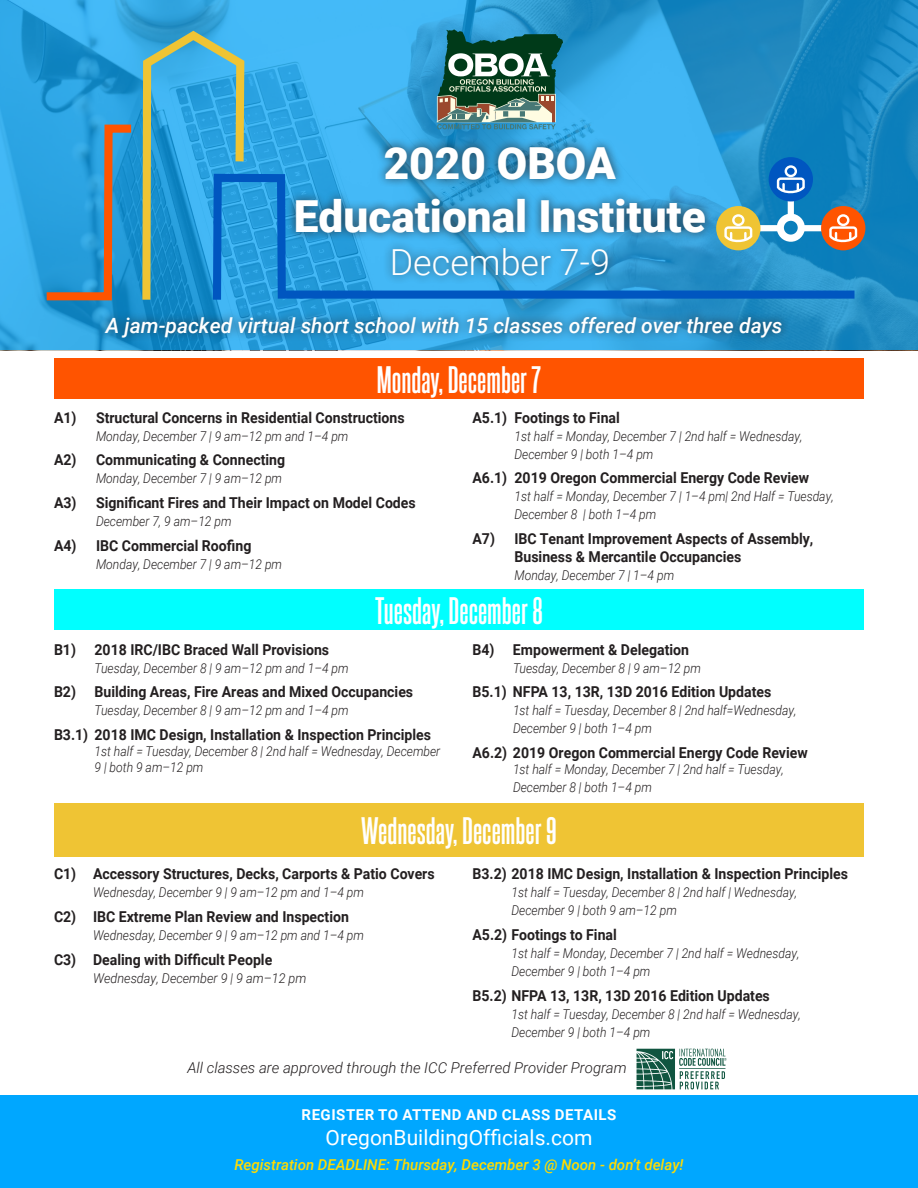
<style>
.page{position:relative;width:918px;height:1188px;background:#fff}
.page>*{position:absolute;margin:0;border:0;box-sizing:border-box;transform-origin:0 0}
.t1{font:900 44.1px/52.9px "Roboto";color:#fff;text-align:center}
.t2{font:300 35.85px "Roboto";color:#fff}
.t3{font:700 33px "Steelfish Rg";color:#fff}
.t4{font:italic 500 21px "Roboto";color:#fff}
.t5{font:21px "Roboto";color:#fff}
.t6{font:700 15px/18px "Roboto";color:#231f20;scale:.94 1}
.t7{font:italic 300 15px "Roboto";color:#231f20}
.t8{font:italic 500 15px "Roboto";color:#ffdb00}
.t9{font:700 15px "Roboto";letter-spacing:.035em;color:#fff}
.t10{font:italic 300 13.5px/18px "Roboto";color:#231f20;scale:.9 1}
.t11{font:italic 300 13.5px "Roboto";color:#231f20;scale:.94 1}
</style>
<div class="page">
<div style="left:54px;top:804px;width:810px;height:53px;background:#efc434"></div>
<div style="left:54px;top:589px;width:810px;height:41px;background:#0ff"></div>
<div style="left:54px;top:359px;width:810px;height:40px;background:#ff5400"></div>
<div style="left:0;top:1096px;width:918px;height:92px;background:#00a7ff"></div>
<img style="left:636px;top:1048px;width:91px;height:42px">
<svg style="left:0;top:0;width:918px;height:350px;background:#2a9cd7"></svg>
<svg style="left:39px;top:26px;width:209px;height:282px;background:#3c9cc7"></svg>
<svg style="left:209px;top:170px;width:654px;height:138px;background:#208bcf"></svg>
<div style="left:287px;top:137px;width:428px;height:148px;background:#231f20;opacity:.75"></div>
<svg style="left:436px;top:29px;width:127px;height:100px;background:#507f79"></svg>
<div style="left:777px;top:214px;width:28px;height:28px;border:7px solid #fff;border-radius:50%"></div>
<div style="left:800px;top:225px;width:23px;height:6px;background:#fff"></div>
<div style="left:759px;top:225px;width:22px;height:6px;background:#fff"></div>
<div style="left:716px;top:206px;width:45px;height:44px;background:#efc434;border-radius:50%"></div>
<div style="left:732px;top:214px;width:13px;height:12px;border:2px solid #fff;border-radius:50%"></div>
<svg style="left:724px;top:225px;width:29px;height:18px"></svg>
<div style="left:821px;top:206px;width:44px;height:44px;background:#ff5400;border-radius:50%"></div>
<div style="left:837px;top:214px;width:12px;height:12px;border:2px solid #fff;border-radius:50%"></div>
<svg style="left:829px;top:225px;width:29px;height:18px"></svg>
<div style="left:788px;top:197px;width:6px;height:20px;background:#fff"></div>
<div style="left:769px;top:157px;width:44px;height:44px;background:#0056c0;border-radius:50%"></div>
<div style="left:785px;top:165px;width:12px;height:12px;border:2px solid #fff;border-radius:50%"></div>
<svg style="left:776px;top:176px;width:29px;height:18px"></svg>
<div style="left:96px;top:308px;width:694px;height:39px;background:#231f20;opacity:.75"></div>
<h1 class="t1" style="left:294px;top:135px;width:413px">2020 OBOA<br>Educational Institute</h1>
<h2 class="t2" style="left:390px;top:237px;width:222px">December 7-9</h2>
<h3 class="t4" style="left:106px;top:311px;width:678px">A jam-packed virtual short school with 15 classes offered over three days</h3>
<h3 class="t3" style="left:377px;top:356px;width:166px">Monday, December 7</h3>
<p class="t6" style="left:54px;top:408px;width:375px">A1) Structural Concerns in Residential Constructions</p>
<p class="t10" style="left:96px;top:426px;width:282px">Monday, December 7 | 9 am–12 pm and 1–4 pm</p>
<p class="t6" style="left:54px;top:451px;width:247px">A2) Communicating &amp; Connecting</p>
<p class="t10" style="left:96px;top:469px;width:208px">Monday, December 7 | 9 am–12 pm</p>
<p class="t6" style="left:54px;top:493px;width:386px">A3) Significant Fires and Their Impact on Model Codes</p>
<p class="t10" style="left:96px;top:512px;width:152px">December 7, 9 am–12 pm</p>
<p class="t6" style="left:54px;top:536px;width:212px">A4) IBC Commercial Roofing</p>
<p class="t10" style="left:96px;top:555px;width:208px">Monday, December 7 | 9 am–12 pm</p>
<p class="t6" style="left:472px;top:408px;width:158px">A5.1) Footings to Final</p>
<p class="t10" style="left:514px;top:426px;width:321px">1st half = Monday, December 7 | 2nd half = Wednesday,<br>December 9 | both 1–4 pm</p>
<p class="t6" style="left:472px;top:469px;width:360px">A6.1) 2019 Oregon Commercial Energy Code Review</p>
<p class="t10" style="left:514px;top:487px;width:356px">1st half = Monday, December 7 | 1–4 pm| 2nd Half = Tuesday,<br>December 8 | both 1–4 pm</p>
<p class="t6" style="left:515px;top:529px;width:319px;text-indent:-42px">A7) IBC Tenant Improvement Aspects of Assembly,<br>Business &amp; Mercantile Occupancies</p>
<p class="t10" style="left:514px;top:566px;width:179px">Monday, December 7 | 1–4 pm</p>
<h3 class="t3" style="left:375px;top:587px;width:169px">Tuesday, December 8</h3>
<p class="t6" style="left:54px;top:640px;width:294px">B1) 2018 IRC/IBC Braced Wall Provisions</p>
<p class="t10" style="left:94px;top:658px;width:284px">Tuesday, December 8 | 9 am–12 pm and 1–4 pm</p>
<p class="t6" style="left:54px;top:682px;width:384px">B2) Building Areas, Fire Areas and Mixed Occupancies</p>
<p class="t10" style="left:94px;top:701px;width:284px">Tuesday, December 8 | 9 am–12 pm and 1–4 pm</p>
<p class="t6" style="left:54px;top:725px;width:403px">B3.1) 2018 IMC Design, Installation &amp; Inspection Principles</p>
<p class="t10" style="left:94px;top:743px;width:386px;line-height:16.2px">1st half = Tuesday, December 8 | 2nd half = Wednesday, December<br>9 | both 9 am–12 pm</p>
<p class="t6" style="left:472px;top:640px;width:232px">B4) Empowerment &amp; Delegation</p>
<p class="t10" style="left:513px;top:658px;width:210px">Tuesday, December 8 | 9 am–12 pm</p>
<p class="t6" style="left:472px;top:682px;width:319px">B5.1) NFPA 13, 13R, 13D 2016 Edition Updates</p>
<p class="t10" style="left:513px;top:701px;width:317px">1st half = Tuesday, December 8 | 2nd half=Wednesday,<br>December 9 | both 1–4 pm</p>
<p class="t6" style="left:472px;top:743px;width:358px">A6.2) 2019 Oregon Commercial Energy Code Review</p>
<p class="t10" style="left:513px;top:760px;width:302px">1st half = Monday, December 7 | 2nd half = Tuesday,<br>December 8 | both 1–4 pm</p>
<h3 class="t3" style="left:361px;top:807px;width:197px">Wednesday, December 9</h3>
<p class="t6" style="left:54px;top:865px;width:407px">C1) Accessory Structures, Decks, Carports &amp; Patio Covers</p>
<p class="t10" style="left:93px;top:883px;width:303px">Wednesday, December 9 | 9 am–12 pm and 1–4 pm</p>
<p class="t6" style="left:54px;top:907px;width:315px">C2) IBC Extreme Plan Review and Inspection</p>
<p class="t10" style="left:93px;top:926px;width:303px">Wednesday, December 9 | 9 am–12 pm and 1–4 pm</p>
<p class="t6" style="left:54px;top:950px;width:234px">C3) Dealing with Difficult People</p>
<p class="t11" style="left:93px;top:969px;width:229px">Wednesday, December 9 | 9 am–12 pm</p>
<p class="t6" style="left:472px;top:865px;width:401px">B3.2) 2018 IMC Design, Installation &amp; Inspection Principles</p>
<p class="t10" style="left:512px;top:883px;width:319px">1st half = Tuesday, December 8 | 2nd half | Wednesday,<br>December 9 | both 9 am–12 pm</p>
<p class="t6" style="left:472px;top:925px;width:155px">A5.2) Footings to Final</p>
<p class="t10" style="left:512px;top:944px;width:321px">1st half = Monday, December 7 | 2nd half = Wednesday,<br>December 9 | both 1–4 pm</p>
<p class="t6" style="left:472px;top:986px;width:318px">B5.2) NFPA 13, 13R, 13D 2016 Edition Updates</p>
<p class="t10" style="left:512px;top:1005px;width:323px">1st half = Tuesday, December 8 | 2nd half = Wednesday,<br>December 9 | both 1–4 pm</p>
<p class="t7" style="left:187px;top:1058px;width:441px">All classes are approved through the ICC Preferred Provider Program</p>
<p class="t9" style="left:302px;top:1104px;width:316px">REGISTER TO ATTEND AND CLASS DETAILS</p>
<h3 class="t5" style="left:326px;top:1123px;width:268px">OregonBuildingOfficials.com</h3>
<p class="t8" style="left:234px;top:1154px;width:450px">Registration DEADLINE: Thursday, December 3 @ Noon - don’t delay!</p>
</div>
